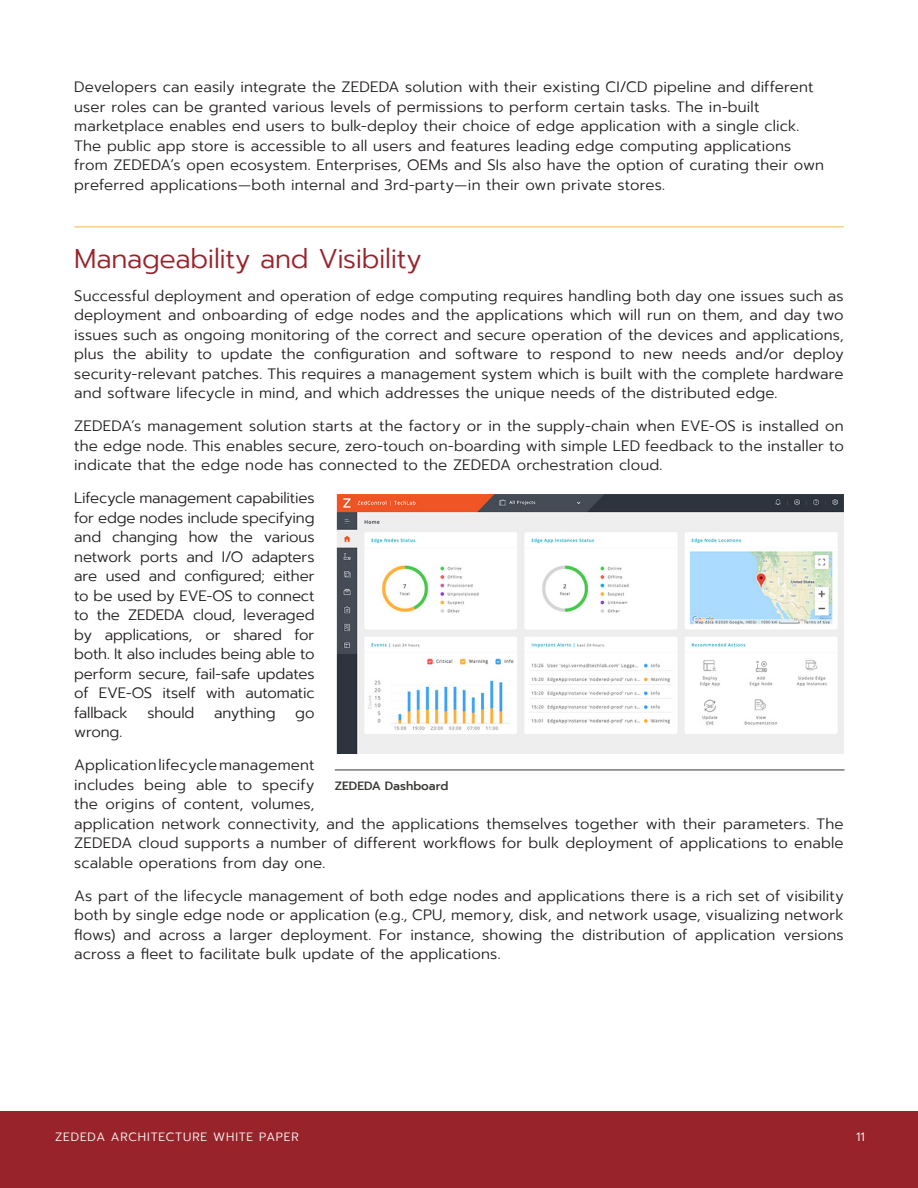
<style>
.page{position:relative;width:918px;height:1188px;background:#fff}
.page>*{position:absolute;margin:0;border:0;box-sizing:border-box;transform-origin:0 0}
.t1{font:300 27px "Prompt";letter-spacing:-.01em;color:#98232b}
.body{font:300 15px/19.5px "Prompt";letter-spacing:.01em;color:#231f20;text-align:justify}
.body-2{font:300 15px "Prompt";letter-spacing:-.01em;color:#231f20}
.t2{font:300 12px "Prompt";letter-spacing:.07em;color:#fff}
.t3{font:500 12px "Prompt";letter-spacing:-.005em;color:#373834}
.s1{font-family:"Metropolis"}
</style>
<div class="page">
<div style="left:0;top:1111px;width:918px;height:77px;background:#98232b"></div>
<hr style="left:74px;top:226px;width:770px;height:1px;background:#f4bc47">
<img style="left:336px;top:495px;width:508px;height:259px">
<hr style="left:335px;top:770px;width:510px;height:1px;background:#373834">
<p class="body" style="left:74px;top:77px;width:751px;text-align:left">Developers can easily integrate the ZEDEDA solution with their existing CI/CD pipeline and different user roles can be granted various levels of permissions to perform certain tasks. The in-built marketplace enables end users to bulk-deploy their choice of edge application with a single click.<br>The public app store is accessible to all users and features leading edge computing applications from ZEDEDA’s open ecosystem. Enterprises, OEMs and SIs also have the option of curating their own preferred applications<span class="s1">—</span>both internal and 3rd-party<span class="s1">—</span>in their own private stores.</p>
<p class="t1" style="left:74px;top:240px;width:349px">Manageability and Visibility</p>
<p class="body" style="left:74px;top:286px;width:771px">Successful deployment and operation of edge computing requires handling both day one issues such as deployment and onboarding of edge nodes and the applications which will run on them, and day two issues such as ongoing monitoring of the correct and secure operation of the devices and applications, plus the ability to update the configuration and software to respond to new needs and/or deploy security-relevant patches. This requires a management system which is built with the complete hardware and software lifecycle in mind, and which addresses the unique needs of the distributed edge.</p>
<p class="body" style="left:74px;top:416px;width:771px">ZEDEDA’s management solution starts at the factory or in the supply-chain when EVE-OS is installed on the edge node. This enables secure, zero-touch on-boarding with simple LED feedback to the installer to indicate that the edge node has connected to the ZEDEDA orchestration cloud.</p>
<p class="body" style="left:74px;top:488px;width:242px">Lifecycle management capabilities for edge nodes include specifying and changing how the various network ports and I/O adapters are used and configured; either to be used by EVE-OS to connect to the ZEDEDA cloud, leveraged by applications, or shared for both. It also includes being able to perform secure, fail-safe updates of EVE-OS itself with automatic fallback</p>
<p class="body" style="left:147px;top:703px;width:48px">should</p>
<p class="body-2" style="left:214px;top:702px;width:63px">anything</p>
<p class="body" style="left:295px;top:703px;width:21px">go</p>
<p class="body" style="left:74px;top:722px;width:50px">wrong.</p>
<p class="body" style="left:74px;top:755px;width:771px;text-align:left">Application lifecycle management<br>includes being able to specify<br>the origins of content, volumes,<br>application network connectivity, and the applications themselves together with their parameters. The ZEDEDA cloud supports a number of different workflows for bulk deployment of applications to enable scalable operations from day one.</p>
<p class="body" style="left:74px;top:886px;width:771px">As part of the lifecycle management of both edge nodes and applications there is a rich set of visibility both by single edge node or application (e.g., CPU, memory, disk, and network usage, visualizing network flows) and across a larger deployment. For instance, showing the distribution of application versions across a fleet to facilitate bulk update of the applications.</p>
<p class="t3" style="left:335px;top:778px;width:115px">ZEDEDA Dashboard</p>
<p class="t2" style="left:55px;top:1128px;width:245px">ZEDEDA ARCHITECTURE WHITE PAPER</p>
<p class="t2" style="left:856px;top:1128px;width:10px">11</p>
</div>
